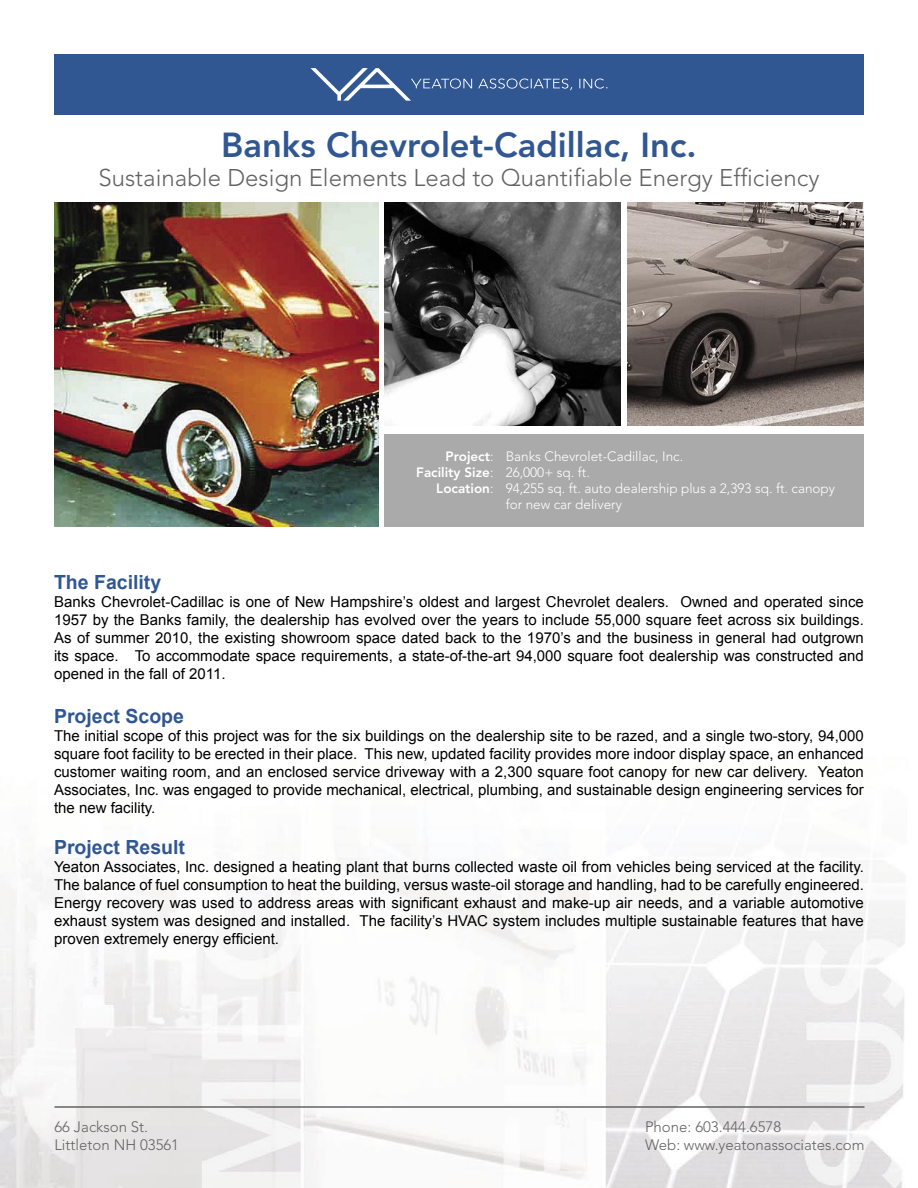
<style>
.page{position:relative;width:918px;height:1188px;background:#fff}
.page>*{position:absolute;margin:0;border:0;box-sizing:border-box;transform-origin:0 0}
.t1{font:800 34.5px "Avenir";color:#315793}
.t2{font:300 24px "Avenir";color:#636363}
.t3{font:700 19.5px "Arial";color:#315793}
.t4{font:15px/18px "Arial";color:#000;text-align:justify}
.t5{font:300 15px "Avenir";color:#636363}
.t6{font:300 13.5px/16.2px "Avenir";color:#fff}
.s1{font-weight:800}
</style>
<div class="page">
<img style="left:0;top:202px;width:905px;height:986px">
<hr style="left:54px;top:1106px;width:810px;height:2px;background:#636363">
<div style="left:54px;top:54px;width:810px;height:61px;background:#315793"></div>
<svg style="left:310px;top:68px;width:162px;height:33px"></svg>
<svg style="left:478px;top:79px;width:94px;height:11px"></svg>
<svg style="left:579px;top:79px;width:29px;height:10px"></svg>
<div style="left:384px;top:434px;width:480px;height:93px;background:#aaa"></div>
<img style="left:54px;top:203px;width:324px;height:324px">
<img style="left:385px;top:203px;width:236px;height:222px">
<img style="left:628px;top:203px;width:236px;height:222px">
<p class="t1" style="left:221px;top:124px;width:477px">Banks Chevrolet-Cadillac, Inc.</p>
<p class="t2" style="left:98px;top:163px;width:723px">Sustainable Design Elements Lead to Quantifiable Energy Efficiency</p>
<p class="t6" style="left:446px;top:448px;width:239px"><span class="s1">Project</span>: Banks Chevrolet-Cadillac, Inc.</p>
<p class="t6" style="left:416px;top:464px;width:175px"><span class="s1">Facility Size</span>: 26,000+ sq. ft.</p>
<p class="t6" style="left:506px;top:481px;width:331px;text-indent:-69px"><span class="s1">Location</span>: 94,255 sq. ft. auto dealership plus a 2,393 sq. ft. canopy for new car delivery</p>
<p class="t3" style="left:54px;top:572px;width:109px">The Facility</p>
<p class="t4" style="left:54px;top:593px;width:811px">Banks Chevrolet-Cadillac is one of New Hampshire’s oldest and largest Chevrolet dealers. Owned and operated since 1957 by the Banks family, the dealership has evolved over the years to include 55,000 square feet across six buildings.<br>As of summer 2010, the existing showroom space dated back to the 1970’s and the business in general had outgrown its space. To accommodate space requirements, a state-of-the-art 94,000 square foot dealership was constructed and opened in the fall of 2011.</p>
<p class="t3" style="left:54px;top:705px;width:132px">Project Scope</p>
<p class="t4" style="left:54px;top:726px;width:811px">The initial scope of this project was for the six buildings on the dealership site to be razed, and a single two-story, 94,000 square foot facility to be erected in their place. This new, updated facility provides more indoor display space, an enhanced customer waiting room, and an enclosed service driveway with a 2,300 square foot canopy for new car delivery. Yeaton Associates, Inc. was engaged to provide mechanical, electrical, plumbing, and sustainable design engineering services for the new facility.</p>
<p class="t3" style="left:54px;top:836px;width:133px">Project Result</p>
<p class="t4" style="left:54px;top:858px;width:811px">Yeaton Associates, Inc. designed a heating plant that burns collected waste oil from vehicles being serviced at the facility.<br>The balance of fuel consumption to heat the building, versus waste-oil storage and handling, had to be carefully engineered.<br>Energy recovery was used to address areas with significant exhaust and make-up air needs, and a variable automotive exhaust system was designed and installed. The facility’s HVAC system includes multiple sustainable features that have proven extremely energy efficient.</p>
<p class="t5" style="left:54px;top:1118px;width:95px">66 Jackson St.</p>
<p class="t5" style="left:54px;top:1136px;width:126px">Littleton NH 03561</p>
<p class="t5" style="left:645px;top:1118px;width:138px">Phone: 603.444.6578</p>
<p class="t5" style="left:645px;top:1136px;width:221px">Web: www.yeatonassociates.com</p>
</div>
